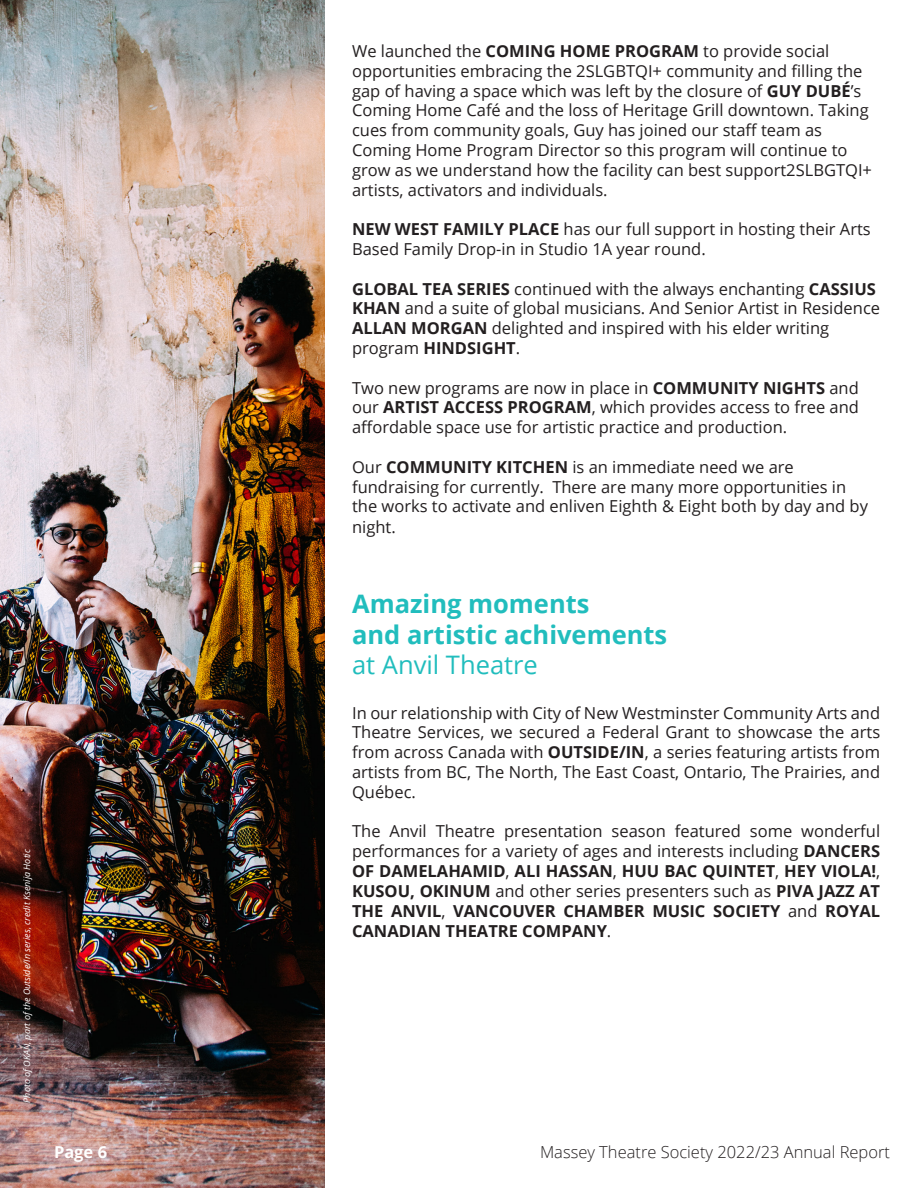
<style>
.page{position:relative;width:918px;height:1188px;background:#fff}
.page>*{position:absolute;margin:0;border:0;box-sizing:border-box;transform-origin:0 0}
.t1{font:700 25.5px "Open Sans";color:#21bdbd}
.t2{font:25.5px "Open Sans";color:#21bdbd}
.t3{font:16.5px/19.8px "Open Sans";color:#231f20}
.t4{font:300 16.5px "Open Sans";color:#231f20}
.t5{font:700 16.5px "Open Sans";color:#fff}
.t6{font:italic 9px "Open Sans";color:#fff}
.s1{font-weight:700}
</style>
<div class="page">
<img style="left:0;top:0;width:324px;height:1188px">
<p class="t6" style="left:21px;top:1103px;width:255px;rotate:-90deg">Photo ofOKAN, part ofthe Outside/In series, credit Ksenija Hotic</p>
<p class="t3" style="left:352px;top:41px;width:521px">We launched the <span class="s1">COMING HOME PROGRAM</span> to provide social opportunities embracing the 2SLGBTQI+ community and filling the gap of having a space which was left by the closure of <span class="s1">GUY DUBÉ</span>’s Coming Home Café and the loss of Heritage Grill downtown. Taking cues from community goals, Guy has joined our staff team as Coming Home Program Director so this program will continue to grow as we understand how the facility can best support2SLBGTQI+ artists, activators and individuals.</p>
<p class="t3" style="left:352px;top:219px;width:520px"><span class="s1">NEW WEST FAMILY PLACE</span> has our full support in hosting their Arts<br>Based Family Drop-in in Studio 1A year round.</p>
<p class="t3" style="left:352px;top:278px;width:530px"><span class="s1">GLOBAL TEA SERIES</span> continued with the always enchanting <span class="s1">CASSIUS KHAN</span> and a suite of global musicians. And Senior Artist in Residence <span class="s1">ALLAN MORGAN</span> delighted and inspired with his elder writing program <span class="s1">HINDSIGHT</span>.</p>
<p class="t3" style="left:352px;top:377px;width:508px;text-align:justify">Two new programs are now in place in <span class="s1">COMMUNITY NIGHTS</span> and our <span class="s1">ARTIST ACCESS PROGRAM</span>, which provides access to free and affordable space use for artistic practice and production.</p>
<p class="t3" style="left:352px;top:456px;width:517px">Our <span class="s1">COMMUNITY KITCHEN</span> is an immediate need we are fundraising for currently. There are many more opportunities in the works to activate and enliven Eighth &amp; Eight both by day and by night.</p>
<p class="t1" style="left:352px;top:586px;width:239px">Amazing moments</p>
<p class="t1" style="left:352px;top:617px;width:317px">and artistic achivements</p>
<p class="t2" style="left:352px;top:648px;width:187px">at Anvil Theatre</p>
<p class="t3" style="left:352px;top:702px;width:530px;text-align:justify">In our relationship with City of New Westminster Community Arts and Theatre Services, we secured a Federal Grant to showcase the arts from across Canada with <span class="s1">OUTSIDE/IN</span>, a series featuring artists from artists from BC, The North, The East Coast, Ontario, The Prairies, and Québec.</p>
<p class="t3" style="left:352px;top:821px;width:530px;text-align:justify">The Anvil Theatre presentation season featured some wonderful performances for a variety of ages and interests including <span class="s1">DANCERS OF DAMELAHAMID</span>, <span class="s1">ALI HASSAN</span>, <span class="s1">HUU BAC QUINTET</span>, <span class="s1">HEY VIOLA!</span>, <span class="s1">KUSOU, OKINUM</span> and other series presenters such as <span class="s1">PIVA JAZZ AT THE ANVIL</span>, <span class="s1">VANCOUVER CHAMBER MUSIC SOCIETY</span> and <span class="s1">ROYAL CANADIAN THEATRE COMPANY</span>.</p>
<p class="t5" style="left:54px;top:1140px;width:55px">Page 6</p>
<p class="t4" style="left:540px;top:1141px;width:351px">Massey Theatre Society 2022/23 Annual Report</p>
</div>
